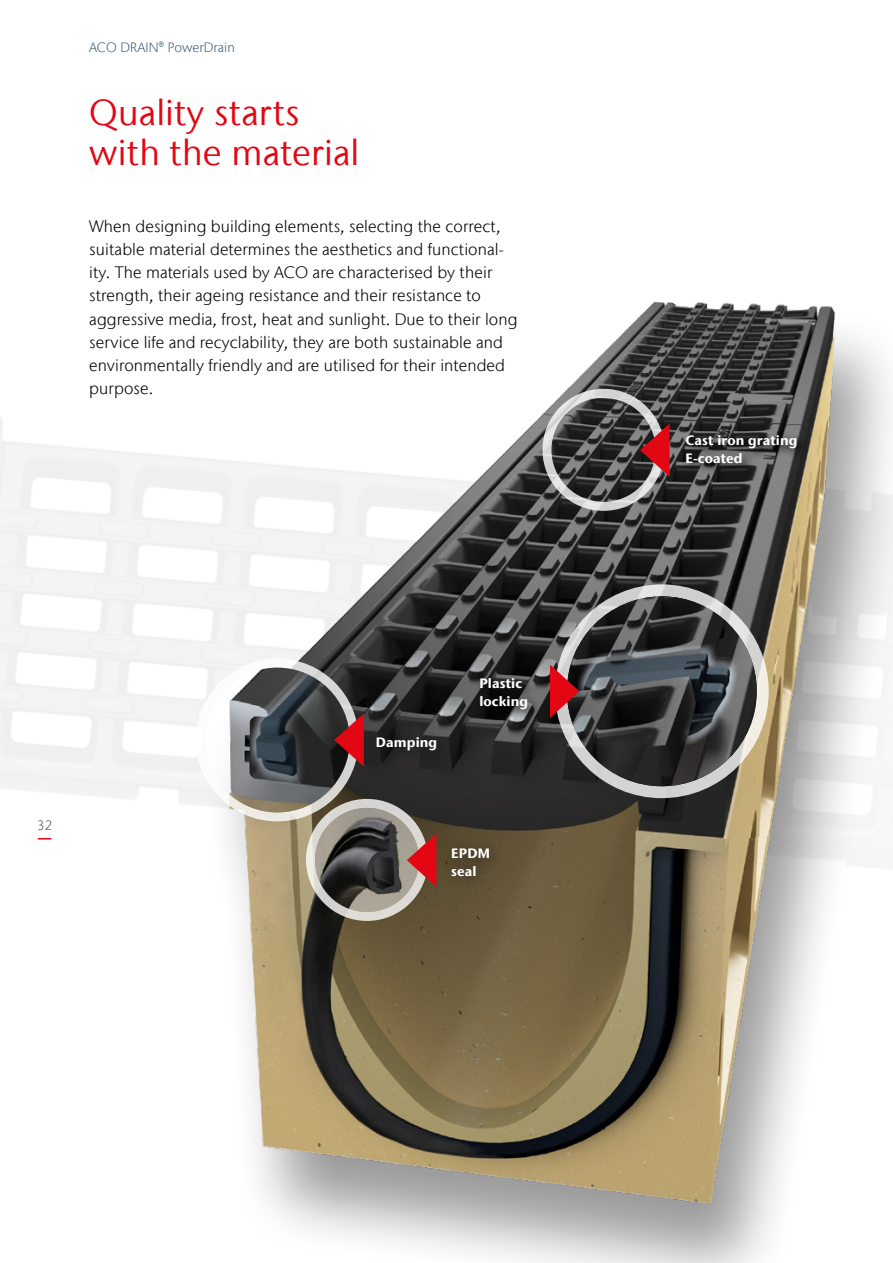
<style>
.page{position:relative;width:893px;height:1263px;background:#fff}
.page>*{position:absolute;margin:0;border:0;box-sizing:border-box;transform-origin:0 0}
.t1{font:36px/39.6px "Stone Sans IIITC Com";letter-spacing:.005em;color:#e30613}
.t2{font:300 16.5px/23.1px "Stone Sans IIITC Com";letter-spacing:.005em;color:#000}
.t3{font:700 13.5px/17.9px "Stone Sans IIITC Com";letter-spacing:.005em;color:#fff}
.t4{font:300 13.5px "Stone Sans IIITC Com";letter-spacing:.005em;color:#415f77}
.t5{font:300 13.5px "Stone Sans IIITC Com";color:#575756}
</style>
<div class="page">
<div style="left:203px;top:303px;width:690px;height:960px;background:#000;opacity:.4"></div>
<img style="left:223px;top:301px;width:617px;height:907px">
<div style="left:542px;top:389px;width:122px;height:122px;border:9px solid #fff;border-radius:50%"></div>
<svg style="left:639px;top:422px;width:31px;height:56px;background:#9b373d"></svg>
<div style="left:682px;top:431px;width:128px;height:45px;background:#000;opacity:.95"></div>
<div style="left:476px;top:674px;width:65px;height:48px;background:#000;opacity:.95"></div>
<div style="left:306px;top:799px;width:122px;height:122px;border:9px solid #fff;border-radius:50%"></div>
<img style="left:315px;top:808px;width:104px;height:104px;border-radius:52px">
<svg style="left:406px;top:832px;width:31px;height:56px;background:#c05957"></svg>
<div style="left:442px;top:838px;width:64px;height:54px;background:#584b31"></div>
<div style="left:367px;top:727px;width:86px;height:39px;background:#000;opacity:.5"></div>
<div style="left:196px;top:659px;width:163px;height:162px;border:9px solid #fff;border-radius:50%"></div>
<img style="left:207px;top:668px;width:143px;height:144px">
<svg style="left:333px;top:712px;width:32px;height:56px;background:#8b2a2f"></svg>
<div style="left:555px;top:584px;width:214px;height:214px;border:12px solid #fff;border-radius:50%"></div>
<div style="left:567px;top:596px;width:190px;height:190px;background:#000;opacity:.4"></div>
<img style="left:567px;top:596px;width:190px;height:190px;border-radius:95px">
<svg style="left:549px;top:663px;width:31px;height:56px;background:#973339"></svg>
<svg style="left:38px;top:838px;width:13px;height:1px"></svg>
<p class="t4" style="left:89px;top:38px;width:147px">ACO DRAIN® PowerDrain</p>
<h1 class="t1" style="left:89px;top:92px;width:272px">Quality starts with the material</h1>
<p class="t2" style="left:89px;top:215px;width:430px">When designing building elements, selecting the correct, suitable material determines the aesthetics and functional&shy;ity. The materials used by ACO are characterised by their strength, their ageing resistance and their resistance to aggressive media, frost, heat and sunlight. Due to their long service life and recyclability, they are both sustainable and environmentally friendly and are utilised for their intended purpose.</p>
<p class="t5" style="left:37px;top:816px;width:16px">32</p>
<p class="t3" style="left:376px;top:733px;width:63px">Damping</p>
<p class="t3" style="left:479px;top:674px;width:50px">Plastic locking</p>
<p class="t3" style="left:451px;top:844px;width:40px">EPDM seal</p>
<p class="t3" style="left:685px;top:431px;width:113px">Cast iron grating<br>E-coated</p>
</div>
